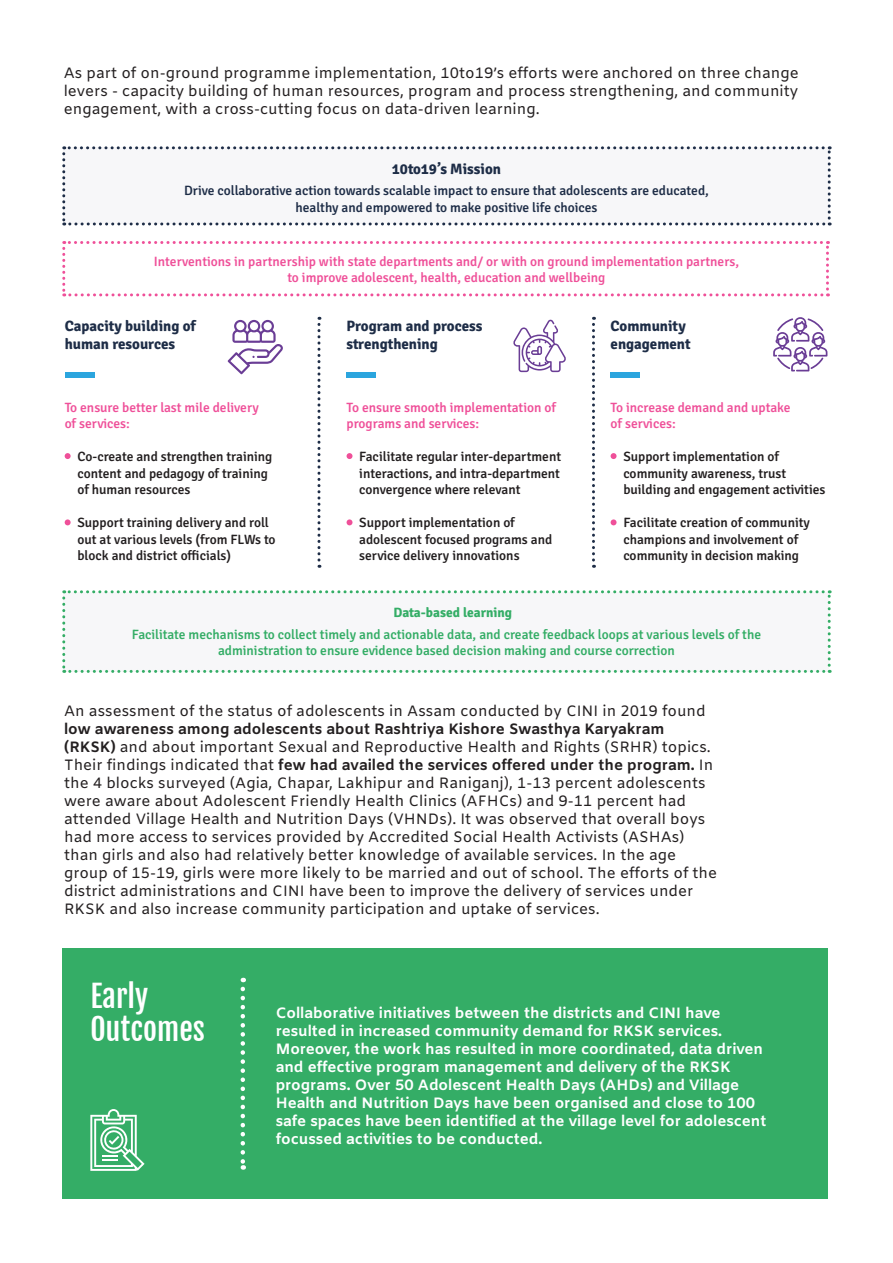
<style>
.page{position:relative;width:893px;height:1263px;background:#fff}
.page>*{position:absolute;margin:0;border:0;box-sizing:border-box;transform-origin:0 0}
.t1{font:30px/33px "Fjalla One";color:#fff}
.t2{font:15px/18px "Amiko";color:#231f20}
.t3{font:700 15px/18px "Amiko";color:#fff}
.t4{font:700 15px/17.2px "Signika";color:#1e2d47}
.t5{font:500 13.5px/16.5px "Signika";color:#231f20}
.t6{font:500 13.5px/16.5px "Signika";color:#ef5099}
.t7{font:500 13.5px/16.5px "Signika";color:#34ad66;text-align:center}
.t8{font:500 13.5px/16.5px "Signika";color:#1e2d47;text-align:center}
.t9{font:700 13.5px "Signika";color:#34ad66}
.s1{font-weight:700}
</style>
<div class="page">
<div style="left:63px;top:948px;width:765px;height:251px;background:#34ad66"></div>
<svg style="left:62px;top:146px;width:769px;height:79px"></svg>
<svg style="left:62px;top:590px;width:769px;height:83px"></svg>
<svg style="left:241px;top:989px;width:4px;height:181px"></svg>
<svg style="left:90px;top:1109px;width:55px;height:62px"></svg>
<svg style="left:65px;top:453px;width:6px;height:6px"></svg>
<svg style="left:65px;top:519px;width:6px;height:6px"></svg>
<svg style="left:347px;top:453px;width:5px;height:6px"></svg>
<svg style="left:347px;top:519px;width:5px;height:6px"></svg>
<svg style="left:611px;top:453px;width:6px;height:6px"></svg>
<svg style="left:611px;top:519px;width:6px;height:6px"></svg>
<svg style="left:317px;top:317px;width:3px;height:251px"></svg>
<svg style="left:592px;top:317px;width:3px;height:251px"></svg>
<div style="left:65px;top:373px;width:29px;height:5px;background:#2ba5de"></div>
<div style="left:347px;top:373px;width:29px;height:5px;background:#2ba5de"></div>
<div style="left:611px;top:373px;width:29px;height:5px;background:#2ba5de"></div>
<svg style="left:513px;top:320px;width:53px;height:52px"></svg>
<svg style="left:773px;top:317px;width:54px;height:54px"></svg>
<svg style="left:228px;top:320px;width:55px;height:54px"></svg>
<svg style="left:62px;top:241px;width:767px;height:55px"></svg>
<p class="t2" style="left:64px;top:65px;width:736px;text-align:justify">As part of on-ground programme implementation, 10to19’s efforts were anchored on three change levers - capacity building of human resources, program and process strengthening, and community engagement, with a cross-cutting focus on data-driven learning.</p>
<p class="t4" style="left:392px;top:160px;width:111px">10to19’s Mission</p>
<p class="t8" style="left:184px;top:182px;width:526px">Drive collaborative action towards scalable impact to ensure that adolescents are educated, healthy and empowered to make positive life choices</p>
<p class="t6" style="left:154px;top:252px;width:587px;text-align:center">Interventions in partnership with state departments and/ or with on ground implementation partners, to improve adolescent, health, education and wellbeing</p>
<p class="t4" style="left:65px;top:317px;width:133px">Capacity building of human resources</p>
<p class="t4" style="left:347px;top:317px;width:137px">Program and process strengthening</p>
<p class="t4" style="left:611px;top:317px;width:82px">Community engagement</p>
<p class="t6" style="left:65px;top:398px;width:196px">To ensure better last mile delivery of services:</p>
<p class="t5" style="left:77px;top:447px;width:197px">Co-create and strengthen training content and pedagogy of training of human resources</p>
<p class="t5" style="left:77px;top:513px;width:200px">Support training delivery and roll out at various levels (from FLWs to block and district officials)</p>
<p class="t6" style="left:347px;top:398px;width:211px">To ensure smooth implementation of programs and services:</p>
<p class="t5" style="left:359px;top:448px;width:203px;text-align:justify">Facilitate regular inter-department interactions, and intra-department convergence where relevant</p>
<p class="t5" style="left:359px;top:513px;width:194px">Support implementation of adolescent focused programs and service delivery innovations</p>
<p class="t9" style="left:394px;top:603px;width:120px">Data-based learning</p>
<p class="t6" style="left:611px;top:398px;width:181px">To increase demand and uptake of services:</p>
<p class="t5" style="left:623px;top:448px;width:204px">Support implementation of community awareness, trust building and engagement activities</p>
<p class="t5" style="left:623px;top:513px;width:188px">Facilitate creation of community champions and involvement of community in decision making</p>
<p class="t7" style="left:132px;top:625px;width:631px">Facilitate mechanisms to collect timely and actionable data, and create feedback loops at various levels of the administration to ensure evidence based decision making and course correction</p>
<p class="t2" style="left:64px;top:703px;width:643px">An assessment of the status of adolescents in Assam conducted by CINI in 2019 found</p>
<p class="t2" style="left:64px;top:721px;width:655px"><span class="s1">low awareness among adolescents about Rashtriya Kishore Swasthya Karyakram (RKSK)</span> and about important Sexual and Reproductive Health and Rights (SRHR) topics.<br>Their findings indicated that <span class="s1">few had availed the services offered under the program.</span> In the 4 blocks surveyed (Agia, Chapar, Lakhipur and Raniganj), 1-13 percent adolescents were aware about Adolescent Friendly Health Clinics (AFHCs) and 9-11 percent had attended Village Health and Nutrition Days (VHNDs). It was observed that overall boys had more access to services provided by Accredited Social Health Activists (ASHAs) than girls and also had relatively better knowledge of available services. In the age group of 15-19, girls were more likely to be married and out of school. The efforts of the district administrations and CINI have been to improve the delivery of services under RKSK and also increase community participation and uptake of services.</p>
<h1 class="t1" style="left:90px;top:979px;width:116px">Early<br>Outcomes</h1>
<p class="t3" style="left:276px;top:1005px;width:492px">Collaborative initiatives between the districts and CINI have resulted in increased community demand for RKSK services.<br>Moreover, the work has resulted in more coordinated, data driven and effective program management and delivery of the RKSK programs. Over 50 Adolescent Health Days (AHDs) and Village Health and Nutrition Days have been organised and close to 100 safe spaces have been identified at the village level for adolescent focussed activities to be conducted.</p>
</div>
